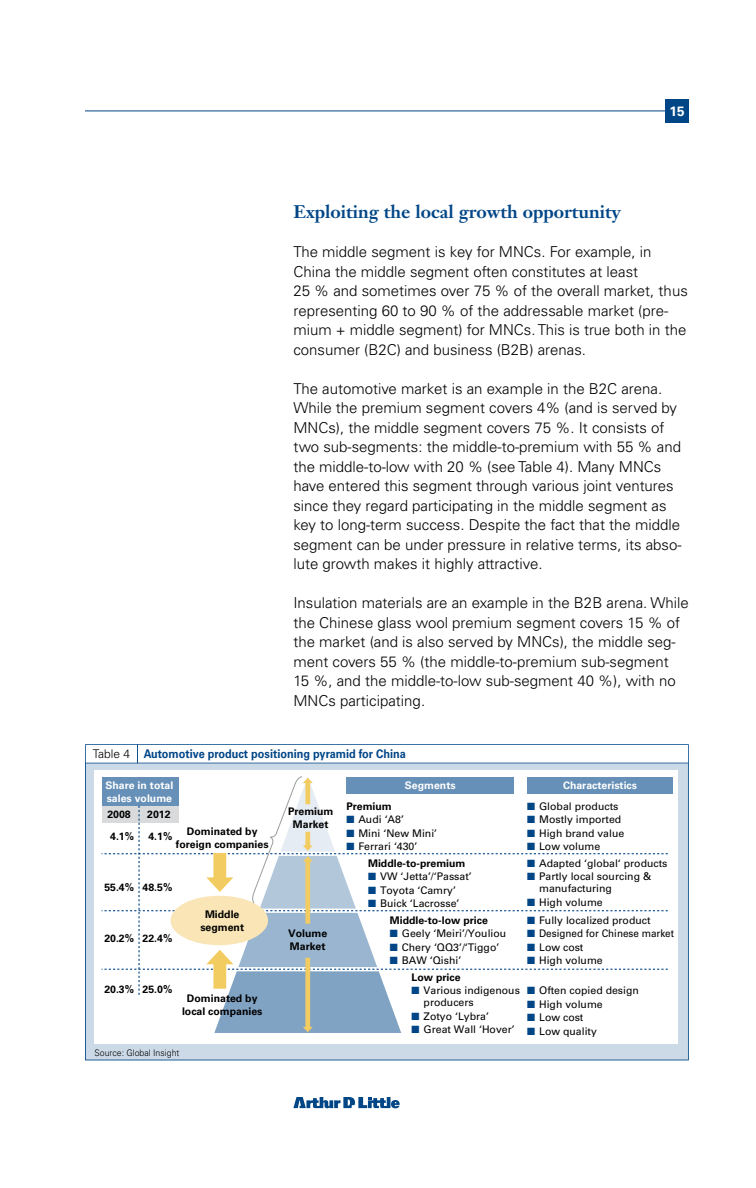
<style>
.page{position:relative;width:756px;height:1188px;background:#fff}
.page>*{position:absolute;margin:0;border:0;box-sizing:border-box;transform-origin:0 0}
.t1{font:700 18px "Janson Text";color:#004687}
.t2{font:300 15px/19.5px "Univers";color:#000}
.t3{font:700 13.5px "Univers";color:#fff}
.t4{font:700 12px "Univers";color:#004687;scale:.91 1}
.t5{font:10.5px/12px "Univers";color:#000}
.t6{font:700 10.5px/12.6px "Univers";color:#000}
.t7{font:700 10.5px/12.6px "Univers";color:#fff}
.t8{font:10.5px "Univers";color:#000;scale:.94 1}
.t9{font:300 9px "Univers";color:#000}
.s1{font-weight:300;color:#000}
.s2{color:#004687}
.s3{font-weight:400}
.s4{font-weight:700}
</style>
<div class="page">
<hr style="left:85px;top:111px;width:604px;height:1px;background:#004687">
<div style="left:665px;top:99px;width:24px;height:24px;background:#004687"></div>
<svg style="left:293px;top:1097px;width:107px;height:11px"></svg>
<svg style="left:85px;top:763px;width:604px;height:297px;background:#c4d4e3"></svg>
<svg style="left:85px;top:744px;width:604px;height:19px"></svg>
<div style="left:95px;top:771px;width:583px;height:273px;background:#fff"></div>
<div style="left:527px;top:777px;width:146px;height:17px;background:#6690b7"></div>
<svg style="left:102px;top:776px;width:566px;height:257px"></svg>
<p class="t3" style="left:670px;top:103px;width:17px">15</p>
<p class="t1" style="left:293px;top:200px;width:329px">Exploiting the local growth opportunity</p>
<p class="t2" style="left:293px;top:242px;width:396px">The middle segment is key for MNCs. For example, in China the middle segment often constitutes at least<br>25 % and sometimes over 75 % of the overall market, thus representing 60 to 90 % of the addressable market (pre&shy;mium + middle segment) for MNCs. This is true both in the consumer (B2C) and business (B2B) arenas.</p>
<p class="t2" style="left:293px;top:378px;width:390px">The automotive market is an example in the B2C arena.<br>While the premium segment covers 4% (and is served by MNCs), the middle segment covers 75 %. It consists of two sub-segments: the middle-to-premium with 55 % and the middle-to-low with 20 % (see Table 4). Many MNCs have entered this segment through various joint ventures since they regard participating in the middle segment as key to long-term success. Despite the fact that the middle segment can be under pressure in relative terms, its abso&shy;lute growth makes it highly attractive.</p>
<p class="t2" style="left:293px;top:593px;width:397px">Insulation materials are an example in the B2B arena. While the Chinese glass wool premium segment covers 15 % of the market (and is also served by MNCs), the middle seg&shy;ment covers 55 % (the middle-to-premium sub-segment<br>15 %, and the middle-to-low sub-segment 40 %), with no MNCs participating.</p>
<p class="t4" style="left:93px;top:747px;width:346px"><span class="s1">Table 4</span> Automotive product positioning pyramid for China</p>
<p class="t7" style="left:106px;top:779px;width:69px">Share in total sales volume</p>
<p class="t7" style="left:405px;top:779px;width:52px">Segments</p>
<p class="t6" style="left:346px;top:800px;width:47px">Premium</p>
<p class="t5" style="left:346px;top:813px;width:59px"><span class="s2">■</span> Audi ‘A8’</p>
<p class="t5" style="left:346px;top:827px;width:92px"><span class="s2">■</span> Mini ‘New Mini’</p>
<p class="t6" style="left:368px;top:838px;width:99px;line-height:16.5px;text-indent:-22px"><span class="s2">■</span> <span class="s3">Ferrari ‘430’<br></span>Middle-to-premium</p>
<p class="t5" style="left:368px;top:870px;width:105px"><span class="s2">■</span> VW ‘Jetta’/‘Passat’</p>
<p class="t5" style="left:368px;top:884px;width:89px"><span class="s2">■</span> Toyota ‘Camry’</p>
<p class="t6" style="left:390px;top:895px;width:100px;line-height:16.5px;text-indent:-22px"><span class="s2">■</span> <span class="s3">Buick ‘Lacrosse’<br></span>Middle-to-low price</p>
<p class="t5" style="left:390px;top:927px;width:118px"><span class="s2">■</span> Geely ‘Meiri’/Youliou</p>
<p class="t5" style="left:390px;top:941px;width:111px"><span class="s2">■</span> Chery ‘QQ3’/‘Tiggo’</p>
<p class="t5" style="left:390px;top:952px;width:73px;line-height:16.5px;text-align:right"><span class="s2">■</span> BAW ‘Qishi’<br><span class="s4">Low price</span></p>
<p class="t5" style="left:424px;top:984px;width:98px;text-indent:-12px"><span class="s2">■</span> Various indigenous producers</p>
<p class="t5" style="left:412px;top:1010px;width:79px"><span class="s2">■</span> Zotyo ‘Lybra’</p>
<p class="t5" style="left:412px;top:1023px;width:105px"><span class="s2">■</span> Great Wall ‘Hover’</p>
<p class="t6" style="left:147px;top:808px;width:25px">2012</p>
<p class="t6" style="left:288px;top:805px;width:47px;text-align:center">Premium<br>Market</p>
<p class="t6" style="left:176px;top:825px;width:94px;text-align:center">Dominated by foreign companies</p>
<p class="t6" style="left:107px;top:803px;width:28px;line-height:21.8px">2008<br>4.1%</p>
<p class="t6" style="left:148px;top:830px;width:25px">4.1%</p>
<p class="t6" style="left:104px;top:881px;width:31px">55.4%</p>
<p class="t6" style="left:143px;top:881px;width:31px">48.5%</p>
<p class="t6" style="left:200px;top:908px;width:45px;text-align:center">Middle segment</p>
<p class="t6" style="left:288px;top:927px;width:41px">Volume<br>Market</p>
<p class="t6" style="left:104px;top:932px;width:31px">20.2%</p>
<p class="t6" style="left:143px;top:932px;width:31px">22.4%</p>
<p class="t6" style="left:104px;top:983px;width:31px">20.3%</p>
<p class="t6" style="left:143px;top:983px;width:31px">25.0%</p>
<p class="t6" style="left:182px;top:992px;width:82px;text-align:center">Dominated by local companies</p>
<p class="t9" style="left:95px;top:1047px;width:86px">Source: Global Insight</p>
<p class="t7" style="left:563px;top:779px;width:76px">Characteristics</p>
<p class="t5" style="left:527px;top:800px;width:93px"><span class="s2">■</span> Global products</p>
<p class="t5" style="left:527px;top:813px;width:96px"><span class="s2">■</span> Mostly imported</p>
<p class="t5" style="left:527px;top:827px;width:99px"><span class="s2">■</span> High brand value</p>
<p class="t5" style="left:527px;top:840px;width:75px"><span class="s2">■</span> Low volume</p>
<p class="t5" style="left:527px;top:857px;width:142px"><span class="s2">■</span> Adapted ‘global‘ products</p>
<p class="t5" style="left:539px;top:871px;width:114px;text-indent:-12px"><span class="s2">■</span> Partly local sourcing &amp; manufacturing</p>
<p class="t5" style="left:527px;top:896px;width:77px"><span class="s2">■</span> High volume</p>
<p class="t5" style="left:527px;top:914px;width:125px"><span class="s2">■</span> Fully localized product</p>
<p class="t8" style="left:527px;top:927px;width:158px"><span class="s2">■</span> Designed for Chinese market</p>
<p class="t5" style="left:527px;top:941px;width:58px"><span class="s2">■</span> Low cost</p>
<p class="t5" style="left:527px;top:955px;width:77px"><span class="s2">■</span> High volume</p>
<p class="t5" style="left:527px;top:985px;width:113px"><span class="s2">■</span> Often copied design</p>
<p class="t5" style="left:527px;top:998px;width:77px"><span class="s2">■</span> High volume</p>
<p class="t5" style="left:527px;top:1012px;width:58px"><span class="s2">■</span> Low cost</p>
<p class="t5" style="left:527px;top:1025px;width:71px"><span class="s2">■</span> Low quality</p>
</div>
